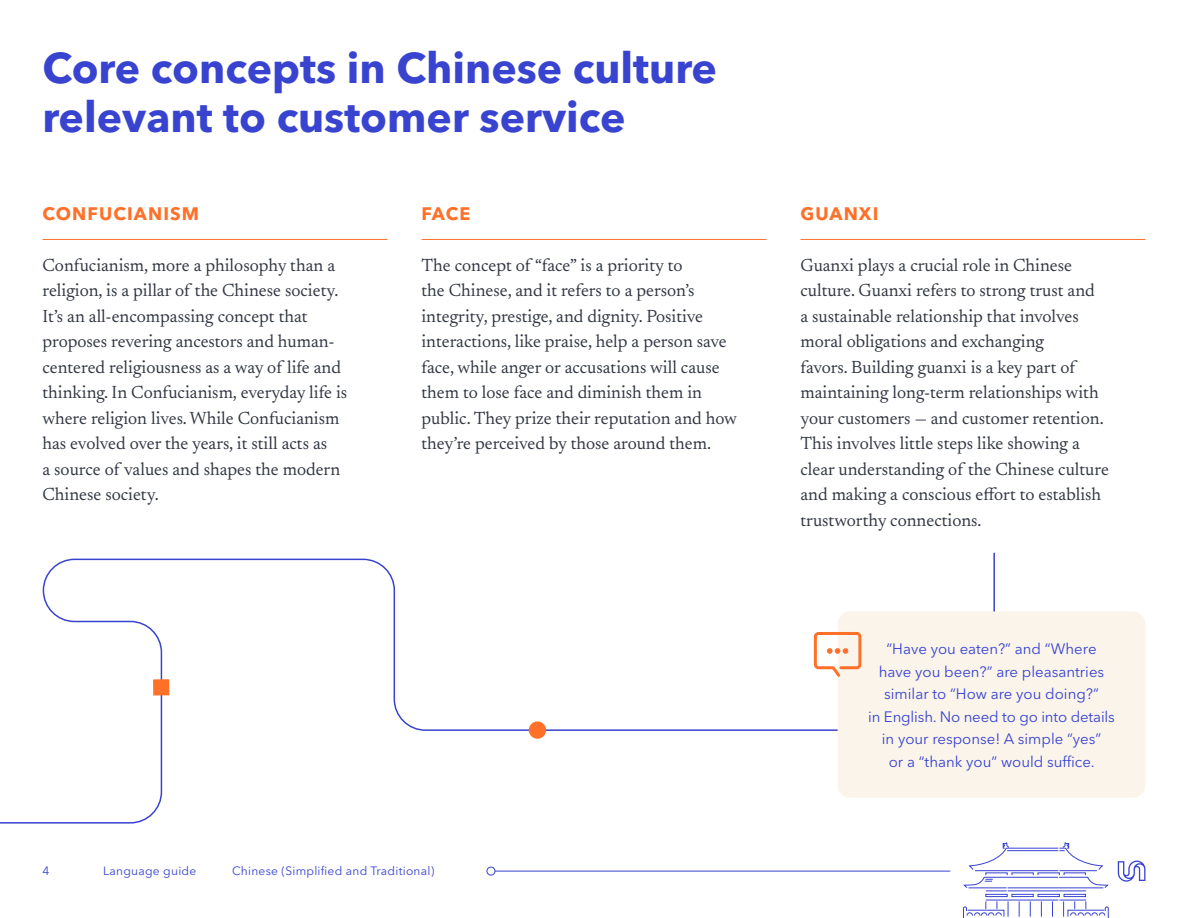
<style>
.page{position:relative;width:1188px;height:918px;background:#fff}
.page>*{position:absolute;margin:0;border:0;box-sizing:border-box;transform-origin:0 0}
.t1{font:700 42.6px/48.4px "Avenir Next LT Pro";color:#3843d0}
.t2{font:18px/25.5px "Newsreader 16 pt";color:#303642}
.t3{font:700 18px "Avenir Next LT Pro";letter-spacing:.06em;color:#ff7029}
.t4{font:15px/22.5px "Avenir Next LT Pro";color:#3843d0;text-align:center}
.t5{font:12px "Avenir Next LT Pro";letter-spacing:.02em;color:#3843d0}
</style>
<div class="page">
<svg style="left:1118px;top:861px;width:27px;height:21px"></svg>
<hr style="left:495px;top:871px;width:455px;height:1px;background:#3843d0">
<div style="left:487px;top:867px;width:8px;height:8px;border:1px solid #3843d0;border-radius:50%"></div>
<svg style="left:963px;top:842px;width:146px;height:76px"></svg>
<svg style="left:0;top:552px;width:995px;height:272px"></svg>
<div style="left:529px;top:721px;width:17px;height:18px;background:#ff7029;border-radius:50%"></div>
<div style="left:153px;top:679px;width:16px;height:17px;background:#ff7029"></div>
<hr style="left:43px;top:239px;width:344px;height:1px;background:#ff7029">
<hr style="left:422px;top:239px;width:344px;height:1px;background:#ff7029">
<hr style="left:801px;top:239px;width:344px;height:1px;background:#ff7029">
<div style="left:838px;top:611px;width:307px;height:187px;background:#faf4eb;border-radius:13px"></div>
<div style="left:814px;top:632px;width:47px;height:37px;border:3px solid #ff7029;border-radius:3px"></div>
<svg style="left:827px;top:648px;width:21px;height:6px"></svg>
<h1 class="t1" style="left:43px;top:44px;width:676px">Core concepts in Chinese culture relevant to customer service</h1>
<p class="t3" style="left:43px;top:203px;width:158px">CONFUCIANISM</p>
<p class="t2" style="left:43px;top:251px;width:306px">Confucianism, more a philosophy than a religion, is a pillar of the Chinese society.<br>It’s an all-encompassing concept that proposes revering ancestors and human&shy;centered religiousness as a way of life and thinking. In Confucianism, everyday life is where religion lives. While Confucianism has evolved over the years, it still acts as<br>a source of values and shapes the modern Chinese society.</p>
<p class="t3" style="left:422px;top:203px;width:50px">FACE</p>
<p class="t2" style="left:422px;top:251px;width:317px">The concept of “face” is a priority to<br>the Chinese, and it refers to a person’s integrity, prestige, and dignity. Positive interactions, like praise, help a person save face, while anger or accusations will cause them to lose face and diminish them in public. They prize their reputation and how they’re perceived by those around them.</p>
<p class="t5" style="left:43px;top:864px;width:8px">4</p>
<p class="t5" style="left:103px;top:864px;width:95px">Language guide</p>
<p class="t5" style="left:232px;top:864px;width:204px">Chinese (Simplified and Traditional)</p>
<p class="t3" style="left:801px;top:203px;width:79px">GUANXI</p>
<p class="t2" style="left:801px;top:251px;width:310px">Guanxi plays a crucial role in Chinese culture. Guanxi refers to strong trust and<br>a sustainable relationship that involves moral obligations and exchanging<br>favors. Building guanxi is a key part of maintaining long-term relationships with your customers — and customer retention.<br>This involves little steps like showing a clear understanding of the Chinese culture and making a conscious effort to establish trustworthy connections.</p>
<p class="t4" style="left:868px;top:638px;width:248px">“Have you eaten?” and “Where<br>have you been?” are pleasantries similar to “How are you doing?”<br>in English. No need to go into details in your response! A simple “yes”<br>or a “thank you” would suffice.</p>
</div>
